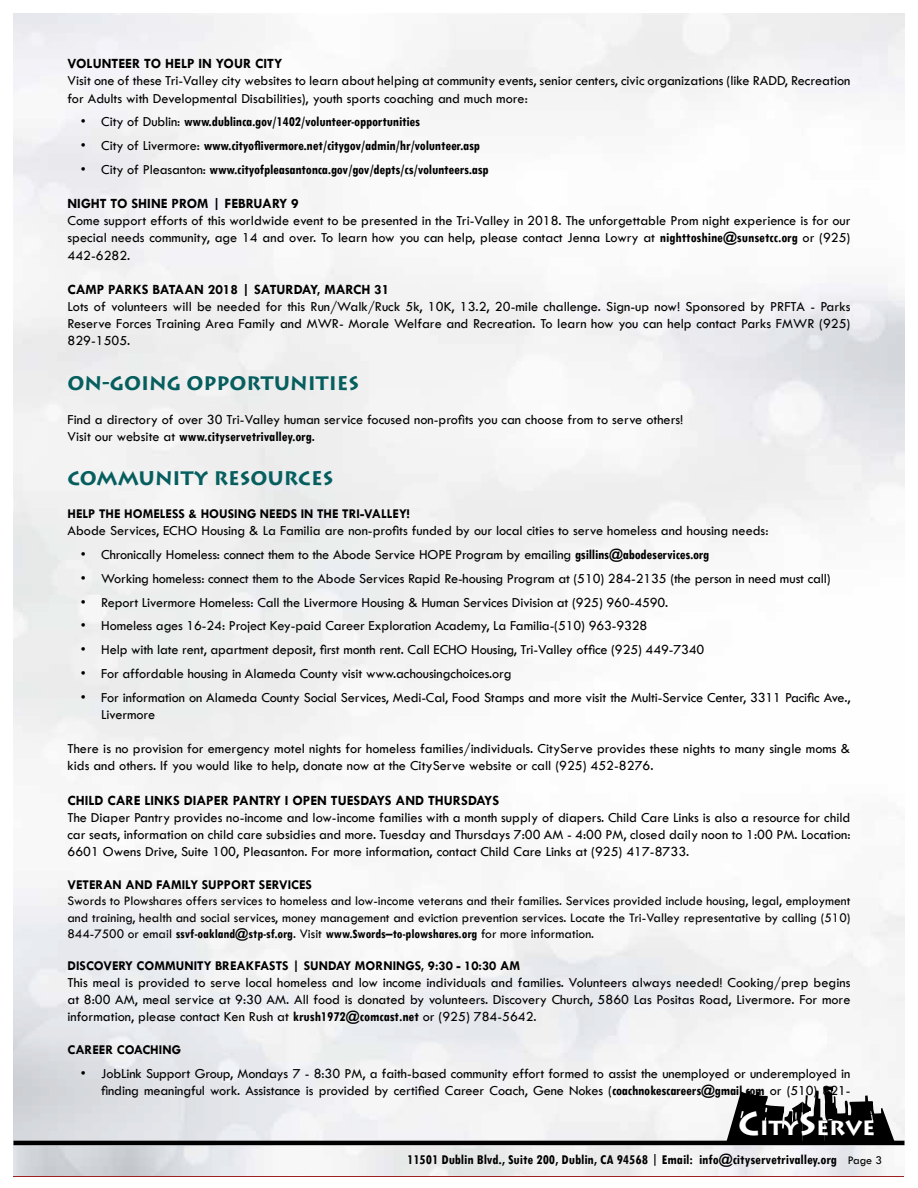
<style>
.page{position:relative;width:918px;height:1188px;background:#fff}
.page>*{position:absolute;margin:0;border:0;box-sizing:border-box;transform-origin:0 0}
.t1{font:700 24px "Lithos Pro";color:#fff}
.t2{font:700 19.5px "Lithos Pro";color:#065e5e}
.t3{font:14.25px/17.1px "Tw Cen";letter-spacing:-.01em;color:#000}
.t4{font:700 condensed 14.25px "Tw Cen";letter-spacing:-.01em;color:#000}
.t5{font:700 14.25px "Tw Cen";color:#000}
.t6{font:13.5px/16.2px "Tw Cen";color:#000;text-align:justify}
.t7{font:700 13.5px "Tw Cen";color:#000}
.s1{font-weight:400;font-stretch:normal}
.s2{font-weight:700;font-stretch:condensed}
.s3{font-size:33px}
.s4{font-weight:400;font-stretch:normal;font-size:12px}
</style>
<div class="page">
<div style="left:14px;top:1142px;width:890px;height:35px;background:#9b2122"></div>
<img style="left:14px;top:1146px;width:890px;height:30px">
<img style="left:14px;top:14px;width:890px;height:1132px">
<hr style="left:14px;top:1141px;width:890px;height:4px;background:#000">
<svg style="left:726px;top:1087px;width:169px;height:54px"></svg>
<p class="t5" style="left:68px;top:55px;width:216px">VOLUNTEER TO HELP IN YOUR CITY</p>
<p class="t3" style="left:68px;top:72px;width:785px">Visit one of these Tri-Valley city websites to learn about helping at community events, senior centers, civic organizations (like RADD, Recreation for Adults with Developmental Disabilities), youth sports coaching and much more:</p>
<p class="t4" style="left:81px;top:113px;width:341px"><span class="s1">• City of Dublin:</span> www.dublinca.gov/1402/volunteer-opportunities</p>
<p class="t4" style="left:81px;top:137px;width:400px"><span class="s1">• City of Livermore:</span> www.cityoflivermore.net/citygov/admin/hr/volunteer.asp</p>
<p class="t4" style="left:81px;top:161px;width:409px"><span class="s1">• City of Pleasanton:</span> www.cityofpleasantonca.gov/gov/depts/cs/volunteers.asp</p>
<p class="t5" style="left:68px;top:195px;width:233px">NIGHT TO SHINE PROM | FEBRUARY 9</p>
<p class="t3" style="left:68px;top:212px;width:785px;text-align:justify">Come support efforts of this worldwide event to be presented in the Tri-Valley in 2018. The unforgettable Prom night experience is for our special needs community, age 14 and over. To learn how you can help, please contact Jenna Lowry at <span class="s2">nighttoshine@sunsetcc.org</span> or (925)<br>442-6282.</p>
<p class="t5" style="left:68px;top:281px;width:323px">CAMP PARKS BATAAN 2018 | SATURDAY, MARCH 31</p>
<p class="t3" style="left:68px;top:298px;width:785px;text-align:justify">Lots of volunteers will be needed for this Run/Walk/Ruck 5k, 10K, 13.2, 20-mile challenge. Sign-up now! Sponsored by PRFTA - Parks Reserve Forces Training Area Family and MWR- Morale Welfare and Recreation. To learn how you can help contact Parks FMWR (925)<br>829-1505.</p>
<h2 class="t2" style="left:67px;top:371px;width:293px">ON-GOING OPPORTUNITIES</h2>
<p class="t3" style="left:67px;top:411px;width:617px">Find a directory of over 30 Tri-Valley human service focused non-profits you can choose from to serve others!<br>Visit our website at <span class="s2">www.cityservetrivalley.org</span>.</p>
<h2 class="t2" style="left:67px;top:467px;width:267px">COMMUNITY RESOURCES</h2>
<p class="t7" style="left:67px;top:506px;width:344px">HELP THE HOMELESS &amp; HOUSING NEEDS IN THE TRI-VALLEY!</p>
<p class="t3" style="left:67px;top:522px;width:703px">Abode Services, ECHO Housing &amp; La Familia are non-profits funded by our local cities to serve homeless and housing needs:</p>
<p class="t3" style="left:81px;top:546px;width:630px">• Chronically Homeless: connect them to the Abode Service HOPE Program by emailing <span class="s2">gsillins@abodeservices.org</span></p>
<p class="t3" style="left:81px;top:570px;width:751px">• Working homeless: connect them to the Abode Services Rapid Re-housing Program at (510) 284-2135 (the person in need must call)</p>
<p class="t3" style="left:81px;top:593px;width:589px">• Report Livermore Homeless: Call the Livermore Housing &amp; Human Services Division at (925) 960-4590.</p>
<p class="t3" style="left:81px;top:617px;width:568px">• Homeless ages 16-24: Project Key-paid Career Exploration Academy, La Familia-(510) 963-9328</p>
<p class="t3" style="left:81px;top:641px;width:625px">• Help with late rent, apartment deposit, first month rent. Call ECHO Housing, Tri-Valley office (925) 449-7340</p>
<p class="t3" style="left:81px;top:665px;width:432px">• For affordable housing in Alameda County visit www.achousingchoices.org</p>
<p class="t3" style="left:101px;top:689px;width:751px;text-indent:-20px">• For information on Alameda County Social Services, Medi-Cal, Food Stamps and more visit the Multi-Service Center, 3311 Pacific Ave.,<br>Livermore</p>
<p class="t3" style="left:67px;top:740px;width:785px">There is no provision for emergency motel nights for homeless families/individuals. CityServe provides these nights to many single moms &amp; kids and others. If you would like to help, donate now at the CityServe website or call (925) 452-8276.</p>
<p class="t5" style="left:67px;top:791px;width:433px">CHILD CARE LINKS DIAPER PANTRY I OPEN TUESDAYS AND THURSDAYS</p>
<p class="t3" style="left:67px;top:809px;width:785px;text-align:justify">The Diaper Pantry provides no-income and low-income families with a month supply of diapers. Child Care Links is also a resource for child car seats, information on child care subsidies and more. Tuesday and Thursdays 7:00 AM - 4:00 PM, closed daily noon to 1:00 PM. Location:<br>6601 Owens Drive, Suite 100, Pleasanton. For more information, contact Child Care Links at (925) 417-8733.</p>
<p class="t7" style="left:67px;top:877px;width:246px">VETERAN AND FAMILY SUPPORT SERVICES</p>
<p class="t6" style="left:67px;top:893px;width:785px">Swords to Plowshares offers services to homeless and low-income veterans and their families. Services provided include housing, legal, employment and training, health and social services, money management and eviction prevention services. Locate the Tri-Valley representative by calling (510)<br>844-7500 or email <span class="s2">ssvf-oakland@stp-sf.org</span>. Visit <span class="s2">www.Swords–to-plowshares.org</span> for more information.</p>
<p class="t7" style="left:67px;top:958px;width:454px">DISCOVERY COMMUNITY BREAKFASTS | SUNDAY MORNINGS, 9:30 - 10:30 AM</p>
<p class="t3" style="left:67px;top:974px;width:785px;text-align:justify">This meal is provided to serve local homeless and low income individuals and families. Volunteers always needed! Cooking/prep begins at 8:00 AM, meal service at 9:30 AM. All food is donated by volunteers. Discovery Church, 5860 Las Positas Road, Livermore. For more information, please contact Ken Rush at <span class="s2">krush1972@comcast.net</span> or (925) 784-5642.</p>
<p class="t7" style="left:67px;top:1041px;width:115px">CAREER COACHING</p>
<p class="t3" style="left:81px;top:1065px;width:771px;text-align:right">• JobLink Support Group, Mondays 7 - 8:30 PM, a faith-based community effort formed to assist the unemployed or underemployed in finding meaningful work. Assistance is provided by certified Career Coach, Gene Nokes (<span class="s2">coachnokescareers@gmail.com</span> or (510) 821-</p>
<h1 class="t1" style="left:738px;top:1112px;width:139px"><span class="s3">C</span>ity<span class="s3">S</span>erve</h1>
<p class="t4" style="left:407px;top:1151px;width:476px">11501 Dublin Blvd., Suite 200, Dublin, CA 94568 | Email: info@cityservetrivalley.org <span class="s4">Page 3</span></p>
</div>
